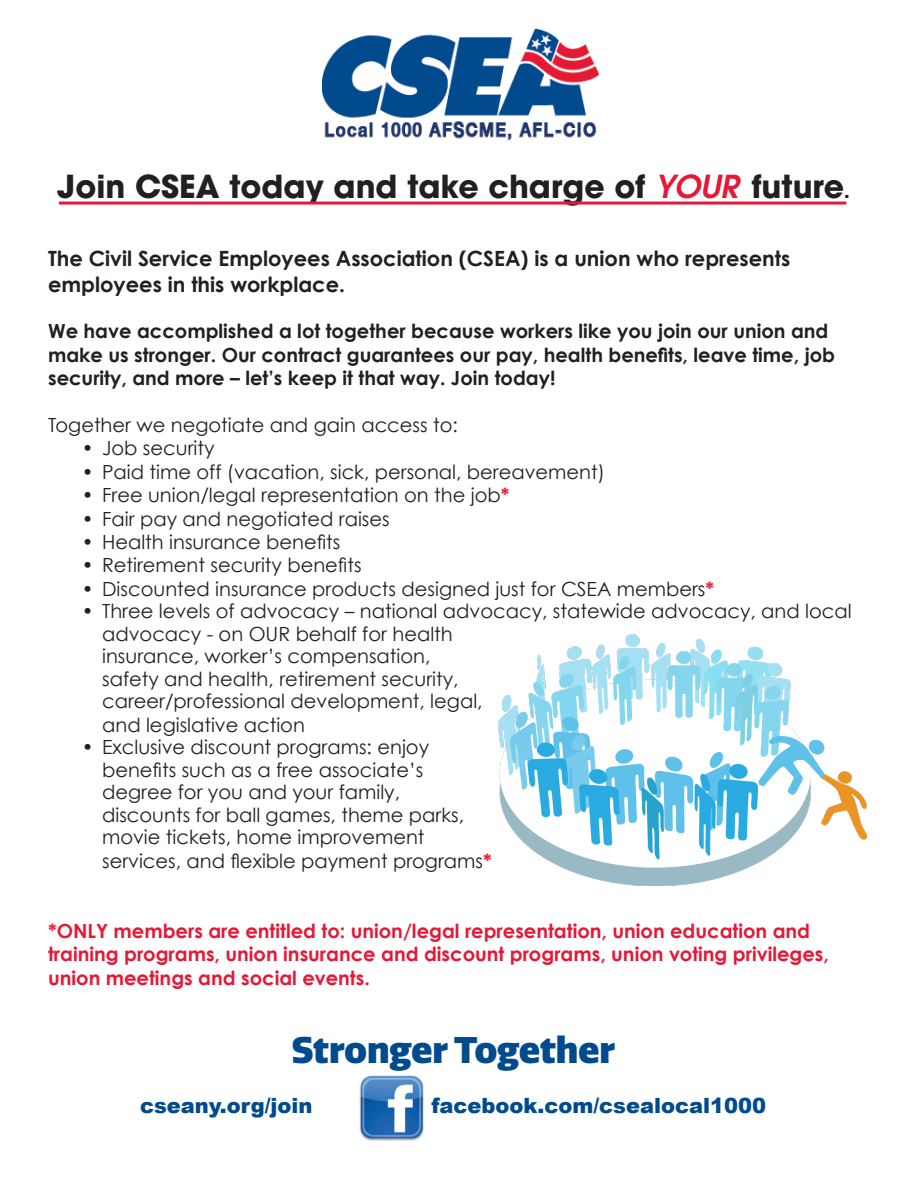
<style>
.page{position:relative;width:918px;height:1188px;background:#fff}
.page>*{position:absolute;margin:0;border:0;box-sizing:border-box;transform-origin:0 0}
.t1{font:900 36px "Quatro";color:#004a8d}
.t2{font:700 31.5px "Avant Garde";color:#231f20}
.t3{font:700 21px/25.2px "Century Gothic";color:#231f20}
.t4{font:900 21px "Arial";color:#004a8d}
.t5{font:19.5px/22.6px "Century Gothic";color:#231f20}
.t6{font:700 19.5px/23.4px "Century Gothic";color:#231f20}
.t7{font:700 19.5px/23.4px "Century Gothic";color:#e51836}
.s1{font-weight:600;font-style:italic;color:#e51836}
.s2{font-size:18px}
.s3{font-weight:700;color:#e51836}
</style>
<div class="page">
<img style="left:322px;top:28px;width:277px;height:113px">
<img style="left:359px;top:1076px;width:64px;height:64px">
<img style="left:498px;top:634px;width:368px;height:252px">
<hr style="left:59px;top:202px;width:787px;height:3px;background:#e51836">
<p class="t2" style="left:57px;top:166px;width:794px">Join CSEA today and take charge of <span class="s1">YOUR</span> future<span class="s2">.</span></p>
<p class="t3" style="left:48px;top:246px;width:744px">The Civil Service Employees Association (CSEA) is a union who represents employees in this workplace.</p>
<p class="t6" style="left:48px;top:319px;width:789px">We have accomplished a lot together because workers like you join our union and make us stronger. Our contract guarantees our pay, health benefits, leave time, job security, and more – let’s keep it that way. Join today!</p>
<p class="t5" style="left:48px;top:413px;width:411px">Together we negotiate and gain access to:</p>
<p class="t5" style="left:82px;top:437px;width:134px">• Job security</p>
<p class="t5" style="left:82px;top:460px;width:525px">• Paid time off (vacation, sick, personal, bereavement)</p>
<p class="t5" style="left:82px;top:484px;width:429px">• Free union/legal representation on the job<span class="s3">*</span></p>
<p class="t5" style="left:82px;top:507px;width:309px">• Fair pay and negotiated raises</p>
<p class="t5" style="left:82px;top:530px;width:260px">• Health insurance benefits</p>
<p class="t5" style="left:82px;top:554px;width:281px">• Retirement security benefits</p>
<p class="t5" style="left:82px;top:577px;width:634px">• Discounted insurance products designed just for CSEA members<span class="s3">*</span></p>
<p class="t5" style="left:102px;top:600px;width:751px;text-indent:-20px">• Three levels of advocacy – national advocacy, statewide advocacy, and local advocacy - on OUR behalf for health<br>insurance, worker’s compensation,<br>safety and health, retirement security,<br>career/professional development, legal,<br>and legislative action</p>
<p class="t5" style="left:102px;top:736px;width:391px;text-indent:-20px">• Exclusive discount programs: enjoy benefits such as a free associate’s degree for you and your family, discounts for ball games, theme parks, movie tickets, home improvement services, and flexible payment programs<span class="s3">*</span></p>
<p class="t7" style="left:48px;top:919px;width:782px">*ONLY members are entitled to: union/legal representation, union education and training programs, union insurance and discount programs, union voting privileges, union meetings and social events.</p>
<p class="t1" style="left:292px;top:1029px;width:325px">Stronger Together</p>
<p class="t4" style="left:140px;top:1090px;width:174px">cseany.org/join</p>
<p class="t4" style="left:431px;top:1090px;width:336px">facebook.com/csealocal1000</p>
</div>
